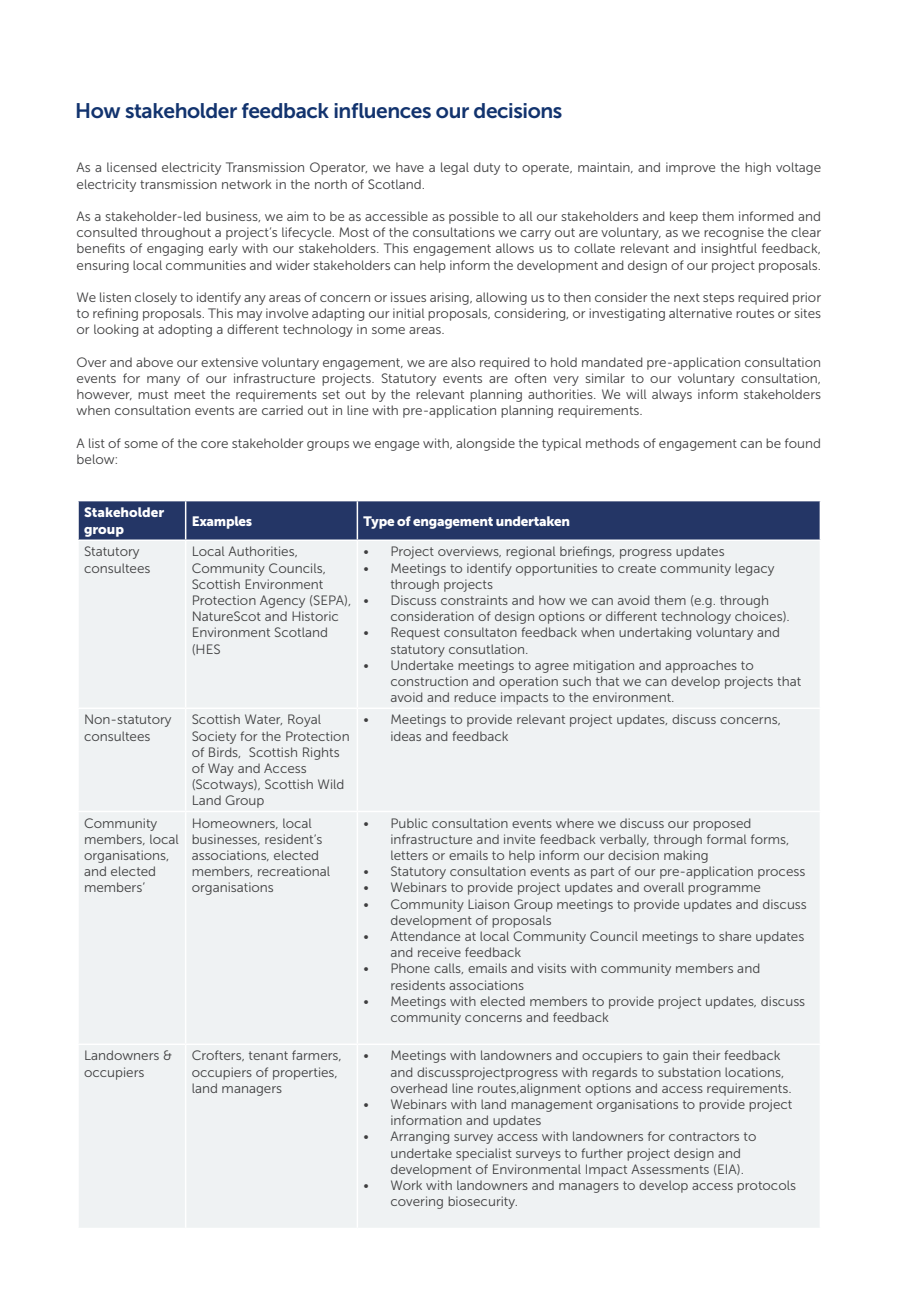
<style>
.page{position:relative;width:919px;height:1289px;background:#fff}
.page>*{position:absolute;margin:0;border:0;box-sizing:border-box;transform-origin:0 0}
.Page_Title{font:21px "Museo Sans 700";letter-spacing:-.02em;color:#12336e}
.Body_Text{font:13.5px/16.2px "Museo Sans 300";color:#3e3e3f}
.Page_Title-2{font:13.5px "Museo Sans 900";letter-spacing:-.02em;color:#fff}
.Body_Text-2{font:13.5px/16.2px "Museo Sans 900";color:#fff}
</style>
<div class="page">
<div style="left:79px;top:501px;width:740px;height:38px;background:#243666"></div>
<div style="left:79px;top:541px;width:740px;height:686px;background:#eff2f3"></div>
<hr style="left:185px;top:501px;width:1px;height:38px;background:#fff">
<hr style="left:356px;top:501px;width:2px;height:38px;background:#fff">
<hr style="left:185px;top:541px;width:1px;height:166px;background:#fff">
<hr style="left:356px;top:541px;width:2px;height:166px;background:#fff">
<hr style="left:77px;top:707px;width:109px;height:2px;background:#fff">
<hr style="left:186px;top:707px;width:171px;height:2px;background:#fff">
<hr style="left:185px;top:709px;width:1px;height:101px;background:#fff">
<hr style="left:357px;top:707px;width:464px;height:2px;background:#fff">
<hr style="left:356px;top:709px;width:2px;height:101px;background:#fff">
<hr style="left:77px;top:810px;width:109px;height:2px;background:#fff">
<hr style="left:186px;top:810px;width:171px;height:2px;background:#fff">
<hr style="left:185px;top:812px;width:1px;height:231px;background:#fff">
<hr style="left:357px;top:810px;width:464px;height:2px;background:#fff">
<hr style="left:356px;top:812px;width:2px;height:231px;background:#fff">
<hr style="left:77px;top:1043px;width:109px;height:2px;background:#fff">
<hr style="left:186px;top:1043px;width:171px;height:2px;background:#fff">
<hr style="left:185px;top:1045px;width:1px;height:182px;background:#fff">
<hr style="left:357px;top:1043px;width:464px;height:2px;background:#fff">
<hr style="left:356px;top:1045px;width:2px;height:182px;background:#fff">
<p class="Page_Title" style="left:75px;top:99px;width:488px">How stakeholder feedback influences our decisions</p>
<p class="Body_Text" style="left:77px;top:160px;width:746px">As a licensed electricity Transmission Operator, we have a legal duty to operate, maintain, and improve the high voltage electricity transmission network in the north of Scotland.</p>
<p class="Body_Text" style="left:77px;top:208px;width:746px;text-align:justify">As a stakeholder-led business, we aim to be as accessible as possible to all our stakeholders and keep them informed and consulted throughout a project’s lifecycle. Most of the consultations we carry out are voluntary, as we recognise the clear benefits of engaging early with our stakeholders. This engagement allows us to collate relevant and insightful feedback, ensuring local communities and wider stakeholders can help inform the development and design of our project proposals.</p>
<p class="Body_Text" style="left:77px;top:289px;width:746px;text-align:justify">We listen closely to identify any areas of concern or issues arising, allowing us to then consider the next steps required prior to refining proposals. This may involve adapting our initial proposals, considering, or investigating alternative routes or sites or looking at adopting a different technology in some areas.</p>
<p class="Body_Text" style="left:77px;top:354px;width:746px;text-align:justify">Over and above our extensive voluntary engagement, we are also required to hold mandated pre-application consultation events for many of our infrastructure projects. Statutory events are often very similar to our voluntary consultation, however, must meet the requirements set out by the relevant planning authorities. We will always inform stakeholders when consultation events are carried out in line with pre-application planning requirements.</p>
<p class="Body_Text" style="left:77px;top:435px;width:746px">A list of some of the core stakeholder groups we engage with, alongside the typical methods of engagement can be found below:</p>
<p class="Body_Text-2" style="left:84px;top:504px;width:82px">Stakeholder group</p>
<p class="Page_Title-2" style="left:192px;top:513px;width:62px">Examples</p>
<p class="Page_Title-2" style="left:363px;top:513px;width:208px">Type of engagement undertaken</p>
<p class="Body_Text" style="left:84px;top:543px;width:68px">Statutory consultees</p>
<p class="Body_Text" style="left:192px;top:543px;width:161px">Local Authorities,<br>Community Councils,<br>Scottish Environment<br>Protection Agency (SEPA),<br>NatureScot and Historic<br>Environment Scotland (HES</p>
<p class="Body_Text" style="left:363px;top:543px;width:363px">• Project overviews, regional briefings, progress updates</p>
<p class="Body_Text" style="left:390px;top:560px;width:385px;text-indent:-27px">• Meetings to identify opportunities to create community legacy through projects</p>
<p class="Body_Text" style="left:390px;top:592px;width:401px;text-indent:-27px">• Discuss constraints and how we can avoid them (e.g. through consideration of design options or different technology choices).</p>
<p class="Body_Text" style="left:390px;top:624px;width:391px;text-indent:-27px">• Request consultaton feedback when undertaking voluntary and statutory consutlation.</p>
<p class="Body_Text" style="left:390px;top:657px;width:412px;text-indent:-27px">• Undertake meetings to agree mitigation and approaches to construction and operation such that we can develop projects that avoid and reduce impacts to the environment.</p>
<p class="Body_Text" style="left:84px;top:711px;width:89px">Non-statutory consultees</p>
<p class="Body_Text" style="left:192px;top:711px;width:159px">Scottish Water, Royal<br>Society for the Protection of Birds, Scottish Rights of Way and Access (Scotways), Scottish Wild<br>Land Group</p>
<p class="Body_Text" style="left:390px;top:711px;width:392px;text-indent:-27px">• Meetings to provide relevant project updates, discuss concerns, ideas and feedback</p>
<p class="Body_Text" style="left:84px;top:815px;width:96px">Community members, local organisations, and elected members’</p>
<p class="Body_Text" style="left:192px;top:815px;width:140px">Homeowners, local businesses, resident’s associations, elected members, recreational organisations</p>
<p class="Body_Text" style="left:390px;top:815px;width:400px;text-indent:-27px">• Public consultation events where we discuss our proposed infrastructure and invite feedback verbally, through formal forms, letters or emails to help inform our decision making</p>
<p class="Body_Text" style="left:363px;top:863px;width:443px">• Statutory consultation events as part of our pre-application process</p>
<p class="Body_Text" style="left:363px;top:879px;width:399px">• Webinars to provide project updates and overall programme</p>
<p class="Body_Text" style="left:390px;top:896px;width:418px;text-indent:-27px">• Community Liaison Group meetings to provide updates and discuss development of proposals</p>
<p class="Body_Text" style="left:390px;top:928px;width:415px;text-indent:-27px">• Attendance at local Community Council meetings to share updates and receive feedback</p>
<p class="Body_Text" style="left:390px;top:960px;width:371px;text-indent:-27px">• Phone calls, emails and visits with community members and residents associations</p>
<p class="Body_Text" style="left:390px;top:993px;width:416px;text-indent:-27px">• Meetings with elected members to provide project updates, discuss community concerns and feedback</p>
<p class="Body_Text" style="left:84px;top:1047px;width:90px">Landowners &amp; occupiers</p>
<p class="Body_Text" style="left:192px;top:1047px;width:152px">Crofters, tenant farmers, occupiers of properties, land managers</p>
<p class="Body_Text" style="left:390px;top:1047px;width:403px;text-indent:-27px">• Meetings with landowners and occupiers to gain their feedback and discussprojectprogress with regards to substation locations, overhead line routes,alignment options and access requirements.</p>
<p class="Body_Text" style="left:390px;top:1096px;width:403px;text-indent:-27px">• Webinars with land management organisations to provide project information and updates</p>
<p class="Body_Text" style="left:390px;top:1128px;width:367px;text-indent:-27px">• Arranging survey access with landowners for contractors to undertake specialist surveys to further project design and development of Environmental Impact Assessments (EIA).</p>
<p class="Body_Text" style="left:390px;top:1177px;width:407px;text-indent:-27px">• Work with landowners and managers to develop access protocols covering biosecurity.</p>
</div>
